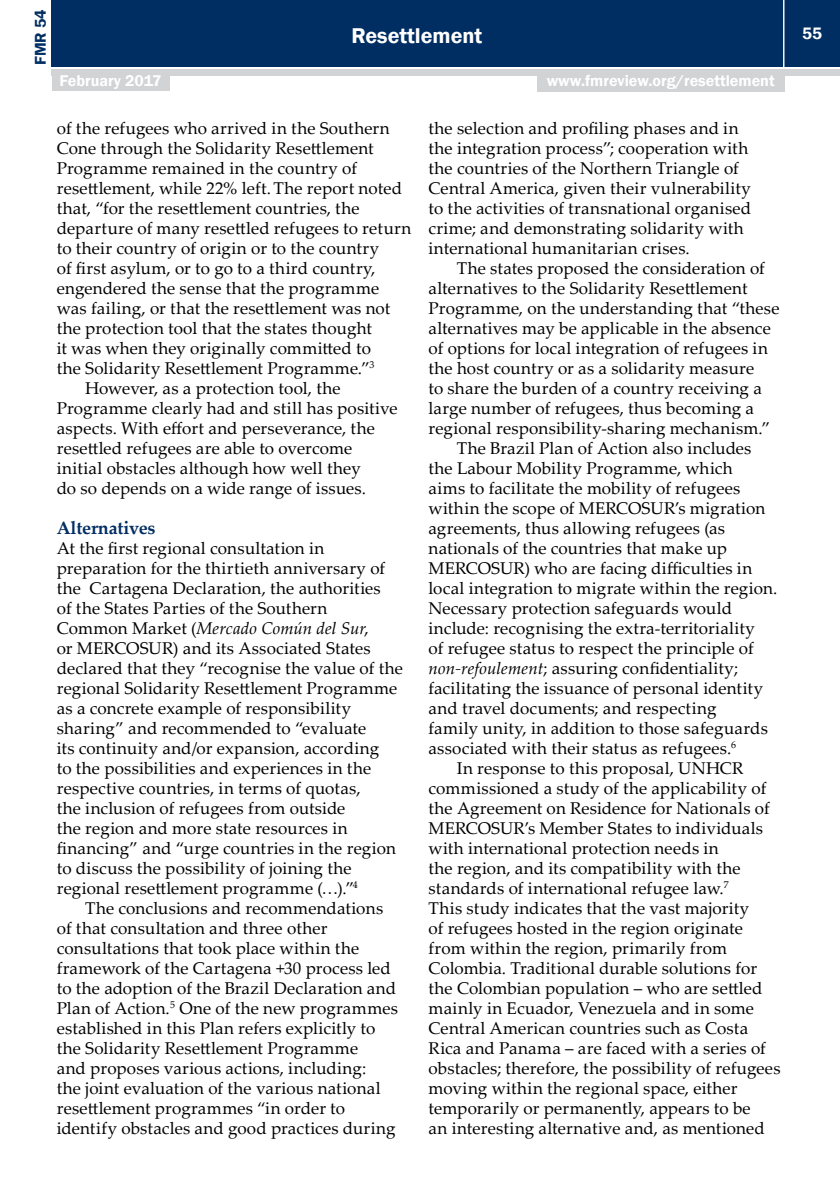
<style>
.page{position:relative;width:840px;height:1191px;background:#fff}
.page>*{position:absolute;margin:0;border:0;box-sizing:border-box;transform-origin:0 0}
.t1{font:600 22px "Franklin Gothic";color:#fff}
.t2{font:700 18px "Palatino Linotype";letter-spacing:-.01em;color:#002d62}
.t3{font:17px/20px "Palatino Linotype";letter-spacing:.01em;color:#000}
.t4{font:600 17px "Franklin Gothic";color:#fff}
.t5{font:600 16px "Franklin Gothic";color:#fff}
.t6{font:600 16px "Franklin Gothic";color:#002d62}
.s1{font-style:italic}
</style>
<div class="page">
<div style="left:52px;top:0;width:787px;height:66px;background:#002d62"></div>
<div style="left:52px;top:69px;width:787px;height:6px;background:#d1d3d4"></div>
<hr style="left:782px;top:0;width:2px;height:68px;background:#fff">
<div style="left:52px;top:73px;width:117px;height:18px;background:#d1d3d4"></div>
<div style="left:536px;top:74px;width:248px;height:18px;background:#d1d3d4"></div>
<p class="t6" style="left:31px;top:65px;width:58px;rotate:-90deg">FMR 54</p>
<p class="t1" style="left:351px;top:22px;width:132px">Resettlement</p>
<p class="t5" style="left:59px;top:71px;width:104px">February 2017</p>
<p class="t5" style="left:546px;top:71px;width:229px">www.fmreview.org/resettlement</p>
<p class="t3" style="left:57px;top:117px;width:334px">of the refugees who arrived in the Southern</p>
<p class="t3" style="left:57px;top:137px;width:318px">Cone through the Solidarity Resettlement</p>
<p class="t3" style="left:57px;top:157px;width:302px">Programme remained in the country of</p>
<p class="t3" style="left:57px;top:177px;width:347px">resettlement, while 22% left.The report noted</p>
<p class="t3" style="left:57px;top:197px;width:304px">that, “for the resettlement countries, the</p>
<p class="t3" style="left:57px;top:217px;width:356px">departure of many resettled refugees to return</p>
<p class="t3" style="left:57px;top:237px;width:324px">to their country of origin or to the country</p>
<p class="t3" style="left:57px;top:257px;width:320px">of first asylum, or to go to a third country,</p>
<p class="t3" style="left:57px;top:277px;width:324px">engendered the sense that the programme</p>
<p class="t3" style="left:57px;top:297px;width:335px">was failing, or that the resettlement was not</p>
<p class="t3" style="left:57px;top:317px;width:317px">the protection tool that the states thought</p>
<p class="t3" style="left:57px;top:337px;width:315px">it was when they originally committed to</p>
<p class="t3" style="left:57px;top:357px;width:319px">the Solidarity Resettlement Programme.”<sup>3</sup></p>
<p class="t3" style="left:85px;top:377px;width:257px">However, as a protection tool, the</p>
<p class="t3" style="left:57px;top:397px;width:342px">Programme clearly had and still has positive</p>
<p class="t3" style="left:57px;top:417px;width:319px">aspects. With effort and perseverance, the</p>
<p class="t3" style="left:57px;top:437px;width:297px">resettled refugees are able to overcome</p>
<p class="t3" style="left:57px;top:457px;width:305px">initial obstacles although how well they</p>
<p class="t3" style="left:57px;top:477px;width:310px">do so depends on a wide range of issues.</p>
<p class="t2" style="left:57px;top:515px;width:100px">Alternatives</p>
<p class="t3" style="left:57px;top:537px;width:347px">At the first regional consultation in preparation for the thirtieth anniversary of the Cartagena Declaration, the authorities<br>of the States Parties of the Southern<br>Common Market (<span class="s1">Mercado Común del Sur</span>,<br>or MERCOSUR) and its Associated States declared that they “recognise the value of the regional Solidarity Resettlement Programme as a concrete example of responsibility sharing” and recommended to “evaluate<br>its continuity and/or expansion, according<br>to the possibilities and experiences in the respective countries, in terms of quotas,<br>the inclusion of refugees from outside<br>the region and more state resources in financing” and “urge countries in the region to discuss the possibility of joining the regional resettlement programme (…).”<sup>4</sup></p>
<p class="t3" style="left:57px;top:897px;width:342px;text-indent:28px">The conclusions and recommendations of that consultation and three other consultations that took place within the framework of the Cartagena +30 process led to the adoption of the Brazil Declaration and Plan of Action.<sup>5</sup> One of the new programmes established in this Plan refers explicitly to the Solidarity Resettlement Programme<br>and proposes various actions, including:<br>the joint evaluation of the various national resettlement programmes “in order to identify obstacles and good practices during</p>
<p class="t3" style="left:428px;top:117px;width:324px">the selection and profiling phases and in the integration process”; cooperation with the countries of the Northern Triangle of Central America, given their vulnerability to the activities of transnational organised crime; and demonstrating solidarity with international humanitarian crises.</p>
<p class="t3" style="left:456px;top:257px;width:309px">The states proposed the consideration of</p>
<p class="t3" style="left:428px;top:277px;width:320px">alternatives to the Solidarity Resettlement</p>
<p class="t3" style="left:428px;top:297px;width:352px">Programme, on the understanding that “these</p>
<p class="t3" style="left:428px;top:317px;width:344px">alternatives may be applicable in the absence</p>
<p class="t3" style="left:428px;top:337px;width:341px">of options for local integration of refugees in</p>
<p class="t3" style="left:428px;top:357px;width:327px">the host country or as a solidarity measure</p>
<p class="t3" style="left:428px;top:377px;width:334px">to share the burden of a country receiving a</p>
<p class="t3" style="left:428px;top:397px;width:327px">large number of refugees, thus becoming a</p>
<p class="t3" style="left:428px;top:417px;width:343px">regional responsibility-sharing mechanism.”</p>
<p class="t3" style="left:456px;top:437px;width:296px">The Brazil Plan of Action also includes</p>
<p class="t3" style="left:428px;top:457px;width:305px">the Labour Mobility Programme, which</p>
<p class="t3" style="left:428px;top:477px;width:313px">aims to facilitate the mobility of refugees</p>
<p class="t3" style="left:428px;top:497px;width:338px">within the scope of MERCOSUR’s migration</p>
<p class="t3" style="left:428px;top:517px;width:298px">agreements, thus allowing refugees (as</p>
<p class="t3" style="left:428px;top:537px;width:300px">nationals of the countries that make up</p>
<p class="t3" style="left:428px;top:557px;width:325px">MERCOSUR) who are facing difficulties in</p>
<p class="t3" style="left:428px;top:577px;width:350px">local integration to migrate within the region.</p>
<p class="t3" style="left:428px;top:597px;width:305px">Necessary protection safeguards would</p>
<p class="t3" style="left:428px;top:617px;width:328px">include: recognising the extra-territoriality</p>
<p class="t3" style="left:428px;top:637px;width:326px">of refugee status to respect the principle of</p>
<p class="t3" style="left:428px;top:657px;width:311px"><span class="s1">non-refoulement</span>; assuring confidentiality;</p>
<p class="t3" style="left:428px;top:677px;width:336px">facilitating the issuance of personal identity</p>
<p class="t3" style="left:428px;top:697px;width:289px">and travel documents; and respecting</p>
<p class="t3" style="left:428px;top:717px;width:341px">family unity, in addition to those safeguards</p>
<p class="t3" style="left:428px;top:737px;width:309px">associated with their status as refugees.<sup>6</sup></p>
<p class="t3" style="left:456px;top:757px;width:288px">In response to this proposal, UNHCR</p>
<p class="t3" style="left:428px;top:777px;width:339px">commissioned a study of the applicability of</p>
<p class="t3" style="left:428px;top:797px;width:342px">the Agreement on Residence for Nationals of</p>
<p class="t3" style="left:428px;top:817px;width:336px">MERCOSUR’s Member States to individuals</p>
<p class="t3" style="left:428px;top:837px;width:292px">with international protection needs in</p>
<p class="t3" style="left:428px;top:857px;width:313px">the region, and its compatibility with the</p>
<p class="t3" style="left:428px;top:877px;width:301px">standards of international refugee law.<sup>7</sup></p>
<p class="t3" style="left:428px;top:897px;width:322px">This study indicates that the vast majority</p>
<p class="t3" style="left:428px;top:917px;width:316px">of refugees hosted in the region originate</p>
<p class="t3" style="left:428px;top:937px;width:300px">from within the region, primarily from</p>
<p class="t3" style="left:428px;top:957px;width:330px">Colombia. Traditional durable solutions for</p>
<p class="t3" style="left:428px;top:977px;width:335px">the Colombian population – who are settled</p>
<p class="t3" style="left:428px;top:997px;width:327px">mainly in Ecuador, Venezuela and in some</p>
<p class="t3" style="left:428px;top:1017px;width:321px">Central American countries such as Costa</p>
<p class="t3" style="left:428px;top:1037px;width:339px">Rica and Panama – are faced with a series of</p>
<p class="t3" style="left:428px;top:1057px;width:353px">obstacles; therefore, the possibility of refugees</p>
<p class="t3" style="left:428px;top:1077px;width:310px">moving within the regional space, either</p>
<p class="t3" style="left:428px;top:1097px;width:323px">temporarily or permanently, appears to be</p>
<p class="t3" style="left:428px;top:1117px;width:338px">an interesting alternative and, as mentioned</p>
<p class="t4" style="left:801px;top:23px;width:21px">55</p>
</div>
